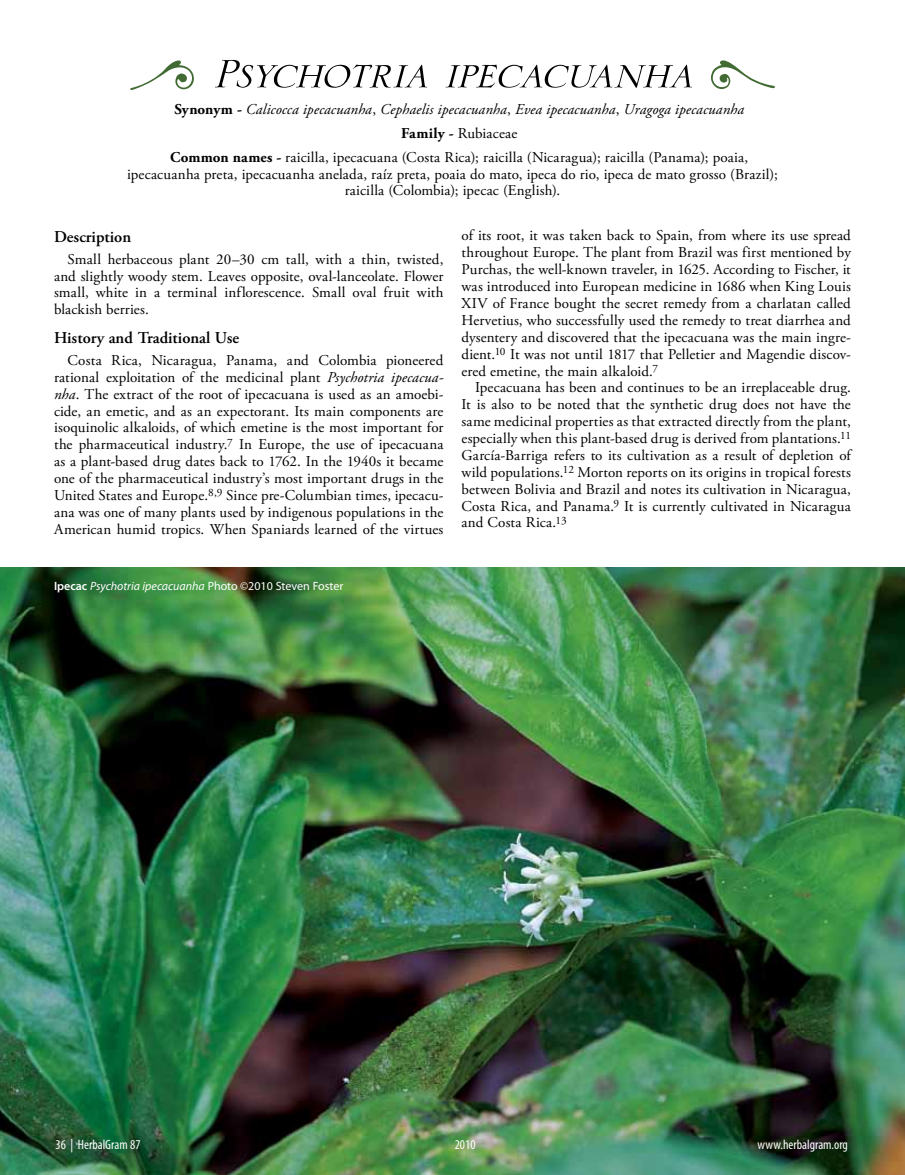
<style>
.page{position:relative;width:905px;height:1175px;background:#fff}
.page>*{position:absolute;margin:0;border:0;box-sizing:border-box;transform-origin:0 0}
.t1{font:italic 52.5px "Serlio LH";color:#000}
.t2{font:600 16.5px "Adobe Garamond Pro";color:#000}
.t3{font:15px/16.8px "Adobe Garamond Pro";letter-spacing:.01em;color:#000;text-align:justify}
.t4{font:condensed 13.5px "Myriad Pro";color:#fff}
.t5{font:12px "Myriad Pro";color:#fff}
.s1{font-weight:700}
.s2{font-style:italic}
.s3{font-weight:600}
</style>
<div class="page">
<img style="left:0;top:567px;width:904px;height:607px">
<svg style="left:130px;top:60px;width:64px;height:30px"></svg>
<svg style="left:711px;top:60px;width:63px;height:29px"></svg>
<h1 class="t1" style="left:212px;top:48px;width:495px">Psychotriaipecacuanha</h1>
<p class="t3" style="left:170px;top:98px;width:579px;line-height:23.7px;text-align:center"><span class="s1">Synonym -</span> <span class="s2">Calicocca ipecacuanha</span>, <span class="s2">Cephaelis ipecacuanha</span>, <span class="s2">Evea ipecacuanha</span>, <span class="s2">Uragoga ipecacuanha<br></span><span class="s1">Family -</span> Rubiaceae<br><span class="s1">Common names -</span> raicilla, ipecacuana (Costa Rica); raicilla (Nicaragua); raicilla (Panama); poaia,</p>
<p class="t3" style="left:127px;top:166px;width:652px;text-align:center">ipecacuanha preta, ipecacuanha anelada, raíz preta, poaia do mato, ipeca do rio, ipeca de mato grosso (Brazil); raicilla (Colombia); ipecac (English).</p>
<p class="t2" style="left:54px;top:227px;width:79px">Description</p>
<p class="t3" style="left:54px;top:251px;width:391px;text-indent:14px">Small herbaceous plant 20–30 cm tall, with a thin, twisted, and slightly woody stem. Leaves opposite, oval-lanceolate. Flower small, white in a terminal inflorescence. Small oval fruit with blackish berries.</p>
<p class="t2" style="left:54px;top:328px;width:187px">History and Traditional Use</p>
<p class="t3" style="left:54px;top:352px;width:391px;text-indent:14px">Costa Rica, Nicaragua, Panama, and Colombia pioneered rational exploitation of the medicinal plant <span class="s2">Psychotria ipecacua&shy;nha</span>. The extract of the root of ipecacuana is used as an amoebi&shy;cide, an emetic, and as an expectorant. Its main components are isoquinolic alkaloids, of which emetine is the most important for the pharmaceutical industry.<sup>7</sup> In Europe, the use of ipecacuana as a plant-based drug dates back to 1762. In the 1940s it became one of the pharmaceutical industry’s most important drugs in the United States and Europe.<sup>8,9</sup> Since pre-Columbian times, ipecacu&shy;ana was one of many plants used by indigenous populations in the American humid tropics. When Spaniards learned of the virtues</p>
<p class="t5" style="left:54px;top:579px;width:291px"><span class="s3">Ipecac</span> <span class="s2">Psychotria ipecacuanha</span> Photo ©2010 Steven Foster</p>
<p class="t3" style="left:461px;top:228px;width:391px">of its root, it was taken back to Spain, from where its use spread throughout Europe. The plant from Brazil was first mentioned by Purchas, the well-known traveler, in 1625. According to Fischer, it was introduced into European medicine in 1686 when King Louis XIV of France bought the secret remedy from a charlatan called Hervetius, who successfully used the remedy to treat diarrhea and dysentery and discovered that the ipecacuana was the main ingre&shy;dient.<sup>10</sup> It was not until 1817 that Pelletier and Magendie discov&shy;ered emetine, the main alkaloid.<sup>7</sup></p>
<p class="t3" style="left:461px;top:380px;width:391px;text-indent:14px">Ipecacuana has been and continues to be an irreplaceable drug.<br>It is also to be noted that the synthetic drug does not have the same medicinal properties as that extracted directly from the plant, especially when this plant-based drug is derived from plantations.<sup>11<br></sup>García-Barriga refers to its cultivation as a result of depletion of wild populations.<sup>12</sup> Morton reports on its origins in tropical forests between Bolivia and Brazil and notes its cultivation in Nicaragua, Costa Rica, and Panama.<sup>9</sup> It is currently cultivated in Nicaragua and Costa Rica.<sup>13</sup></p>
<p class="t4" style="left:56px;top:1136px;width:86px">36 | HerbalGram 87</p>
<p class="t4" style="left:455px;top:1136px;width:22px">2010</p>
<p class="t4" style="left:757px;top:1136px;width:92px">www.herbalgram.org</p>
</div>
